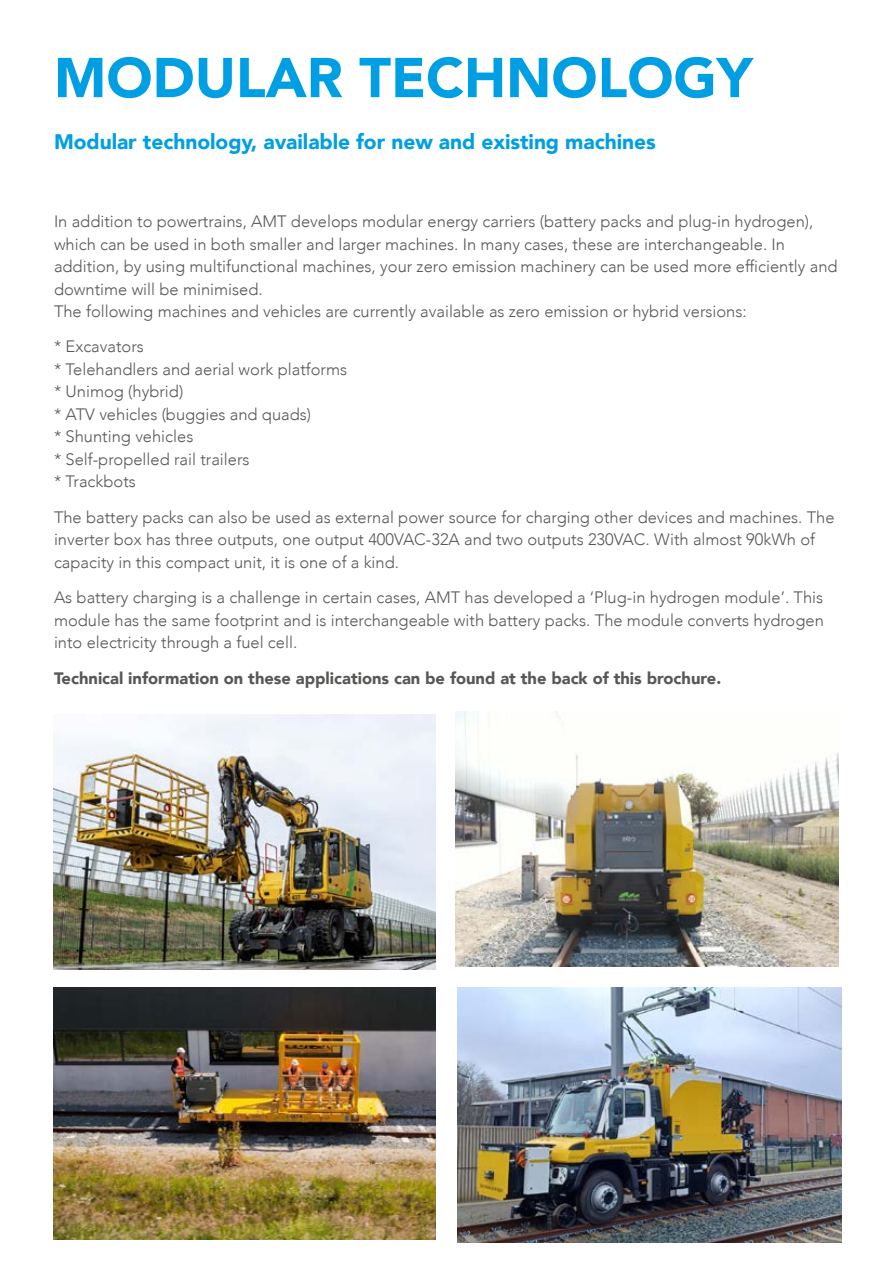
<style>
.page{position:relative;width:893px;height:1263px;background:#fff}
.page>*{position:absolute;margin:0;border:0;box-sizing:border-box;transform-origin:0 0}
.t1{font:900 55.5px "Avenir";color:#009fe3}
.t2{font:900 21px "Avenir";letter-spacing:-.005em;color:#009fe3}
.t3{font:300 16.5px/22.5px "Avenir";color:#575756}
.t4{font:900 16.5px "Avenir";color:#575756}
</style>
<div class="page">
<img style="left:53px;top:714px;width:383px;height:255px">
<img style="left:53px;top:987px;width:383px;height:252px">
<img style="left:455px;top:711px;width:384px;height:255px">
<img style="left:457px;top:987px;width:384px;height:255px">
<h1 class="t1" style="left:54px;top:30px;width:700px">MODULAR TECHNOLOGY</h1>
<p class="t2" style="left:54px;top:124px;width:603px">Modular technology, available for new and existing machines</p>
<p class="t3" style="left:54px;top:210px;width:785px">In addition to powertrains, AMT develops modular energy carriers (battery packs and plug-in hydrogen), which can be used in both smaller and larger machines. In many cases, these are interchangeable. In addition, by using multifunctional machines, your zero emission machinery can be used more efficiently and downtime will be minimised.<br>The following machines and vehicles are currently available as zero emission or hybrid versions:</p>
<p class="t3" style="left:54px;top:335px;width:295px">* Excavators<br>* Telehandlers and aerial work platforms * Unimog (hybrid)<br>* ATV vehicles (buggies and quads)<br>* Shunting vehicles<br>* Self-propelled rail trailers<br>* Trackbots</p>
<p class="t3" style="left:54px;top:506px;width:782px">The battery packs can also be used as external power source for charging other devices and machines. The inverter box has three outputs, one output 400VAC-32A and two outputs 230VAC. With almost 90kWh of capacity in this compact unit, it is one of a kind.</p>
<p class="t3" style="left:54px;top:586px;width:771px;text-align:justify">As battery charging is a challenge in certain cases, AMT has developed a ‘Plug-in hydrogen module’. This module has the same footprint and is interchangeable with battery packs. The module converts hydrogen into electricity through a fuel cell.</p>
<p class="t4" style="left:54px;top:664px;width:669px">Technical information on these applications can be found at the back of this brochure.</p>
</div>
